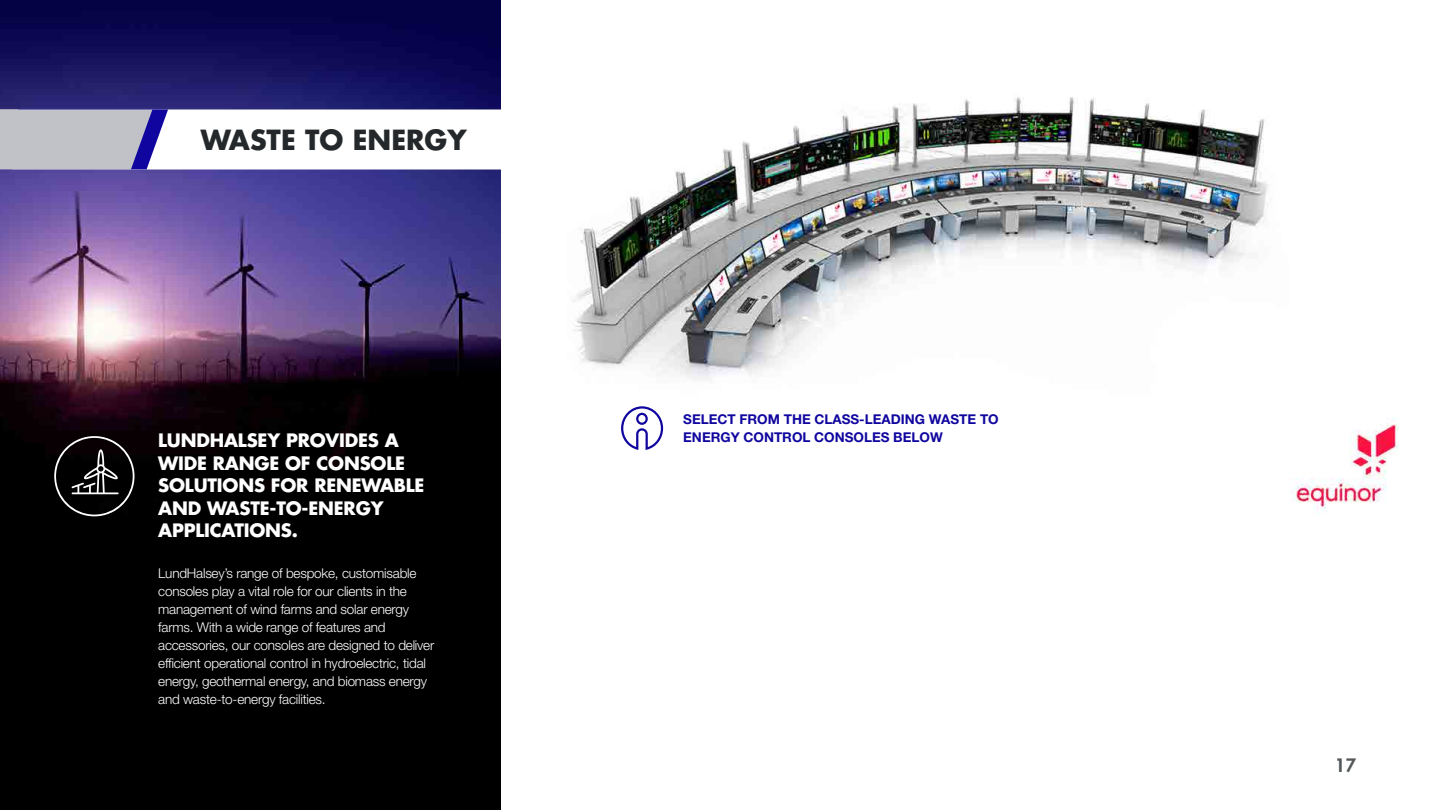
<style>
.page{position:relative;width:1440px;height:810px;background:#fff}
.page>*{position:absolute;margin:0;border:0;box-sizing:border-box;transform-origin:0 0}
.t1{font:700 27px "Futura LT";color:#25282a}
.t2{font:700 18px/22.5px "Futura LT";letter-spacing:-.01em;color:#fff}
.t3{font:800 18px "Futura LT";color:#54585a}
.t4{font:300 13.5px/18px "Helvetica Neue LT Std";letter-spacing:-.015em;color:#fff}
.t5{font:700 13.5px/18px "Helvetica Neue LT Std";color:#10069f}
</style>
<div class="page">
<img style="left:1290px;top:418px;width:109px;height:96px">
<img style="left:573px;top:97px;width:696px;height:283px">
<img style="left:0;top:0;width:500px;height:810px">
<svg style="left:0;top:109px;width:658px;height:60px"></svg>
<svg style="left:621px;top:406px;width:42px;height:44px"></svg>
<div style="left:51px;top:433px;width:89px;height:89px;background:#000"></div>
<svg style="left:54px;top:436px;width:80px;height:80px"></svg>
<h1 class="t1" style="left:201px;top:122px;width:267px">WASTE TO ENERGY</h1>
<h2 class="t2" style="left:158px;top:429px;width:268px">LUNDHALSEY PROVIDES A<br>WIDE RANGE OF CONSOLE<br>SOLUTIONS FOR RENEWABLE<br>AND WASTE-TO-ENERGY<br>APPLICATIONS.</h2>
<p class="t4" style="left:158px;top:564px;width:278px">LundHalsey’s range of bespoke, customisable consoles play a vital role for our clients in the management of wind farms and solar energy farms. With a wide range of features and accessories, our consoles are designed to deliver efficient operational control in hydroelectric, tidal energy, geothermal energy, and biomass energy and waste-to-energy facilities.</p>
<p class="t5" style="left:683px;top:410px;width:317px">SELECT FROM THE CLASS-LEADING WASTE TO<br>ENERGY CONTROL CONSOLES BELOW</p>
<h2 class="t3" style="left:1335px;top:753px;width:23px">17</h2>
</div>
